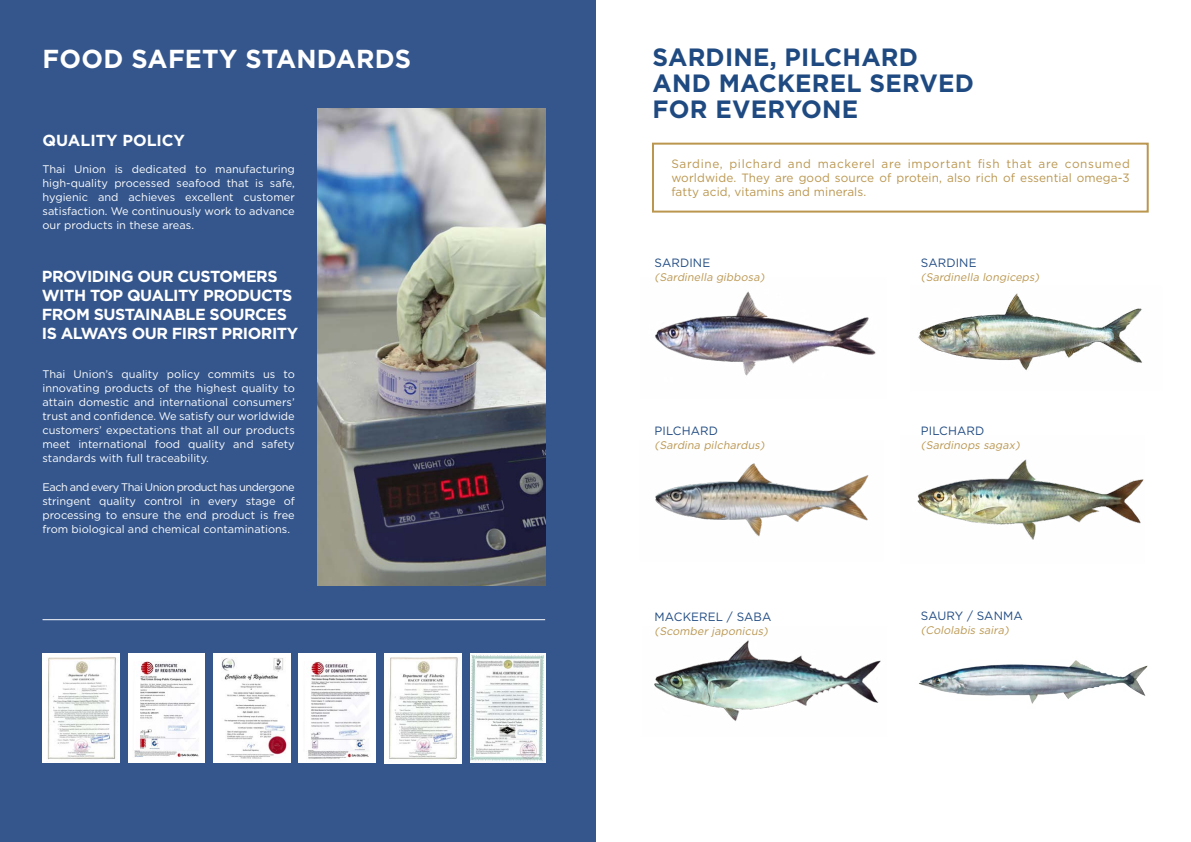
<style>
.page{position:relative;width:1191px;height:842px;background:#fff}
.page>*{position:absolute;margin:0;border:0;box-sizing:border-box;transform-origin:0 0}
.t1{font:700 26px "Gotham";letter-spacing:.01em;color:#fff}
.t2{font:700 25px/26px "Gotham";letter-spacing:.01em;color:#1f4a81}
.t3{font:700 16px/19px "Gotham";letter-spacing:-.03em;color:#fff}
.t4{font:700 16px "Gotham";color:#fff}
.t5{font:12px/14px "Gotham";letter-spacing:.01em;color:#ba964f;text-align:justify}
.t6{font:12px "Gotham";letter-spacing:.01em;color:#1f4a81}
.t7{font:11px/14px "Gotham";color:#fff;text-align:justify}
.t8{font:italic 11px "Gotham";color:#ba964f}
</style>
<div class="page">
<div style="left:0;top:0;width:595px;height:842px;background:#34568c"></div>
<img style="left:470px;top:654px;width:75px;height:109px">
<img style="left:384px;top:654px;width:77px;height:109px">
<img style="left:213px;top:654px;width:77px;height:108px">
<img style="left:299px;top:654px;width:77px;height:109px">
<img style="left:128px;top:654px;width:77px;height:108px">
<img style="left:43px;top:654px;width:77px;height:108px">
<img style="left:655px;top:291px;width:221px;height:85px">
<img style="left:655px;top:463px;width:214px;height:74px">
<img style="left:654px;top:640px;width:227px;height:81px">
<img style="left:918px;top:293px;width:224px;height:78px">
<img style="left:917px;top:459px;width:227px;height:81px">
<img style="left:919px;top:660px;width:229px;height:44px">
<div style="left:652px;top:143px;width:496px;height:70px;border:2px solid #ba964f"></div>
<img style="left:317px;top:109px;width:228px;height:477px">
<hr style="left:43px;top:619px;width:502px;height:1px;background:#fff">
<h1 class="t1" style="left:43px;top:42px;width:370px">FOOD SAFETY STANDARDS</h1>
<h3 class="t4" style="left:43px;top:130px;width:144px">QUALITY POLICY</h3>
<p class="t7" style="left:43px;top:162px;width:254px">Thai Union is dedicated to manufacturing high-quality processed seafood that is safe, hygienic and achieves excellent customer satisfaction. We continuously work to advance our products in these areas.</p>
<h3 class="t3" style="left:42px;top:267px;width:258px">PROVIDING OUR CUSTOMERS<br>WITH TOP QUALITY PRODUCTS<br>FROM SUSTAINABLE SOURCES<br>IS ALWAYS OUR FIRST PRIORITY</h3>
<p class="t7" style="left:43px;top:367px;width:254px">Thai Union’s quality policy commits us to innovating products of the highest quality to attain domestic and international consumers’ trust and confidence. We satisfy our worldwide customers’ expectations that all our products meet international food quality and safety standards with full traceability.</p>
<p class="t7" style="left:43px;top:480px;width:254px">Each and every Thai Union product has undergone stringent quality control in every stage of processing to ensure the end product is free from biological and chemical contaminations.</p>
<h2 class="t2" style="left:652px;top:44px;width:323px">SARDINE, PILCHARD<br>AND MACKEREL SERVED<br>FOR EVERYONE</h2>
<p class="t5" style="left:671px;top:157px;width:460px">Sardine, pilchard and mackerel are important fish that are consumed worldwide. They are good source of protein, also rich of essential omega-3 fatty acid, vitamins and minerals.</p>
<p class="t6" style="left:654px;top:255px;width:57px">SARDINE</p>
<p class="t8" style="left:654px;top:270px;width:114px">(Sardinella gibbosa)</p>
<p class="t6" style="left:921px;top:255px;width:57px">SARDINE</p>
<p class="t8" style="left:921px;top:270px;width:122px">(Sardinella longiceps)</p>
<p class="t6" style="left:654px;top:423px;width:65px">PILCHARD</p>
<p class="t8" style="left:654px;top:438px;width:114px">(Sardina pilchardus)</p>
<p class="t6" style="left:921px;top:423px;width:65px">PILCHARD</p>
<p class="t8" style="left:921px;top:438px;width:103px">(Sardinops sagax)</p>
<p class="t6" style="left:654px;top:609px;width:118px">MACKEREL / SABA</p>
<p class="t8" style="left:654px;top:624px;width:117px">(Scomber japonicus)</p>
<p class="t6" style="left:921px;top:608px;width:103px">SAURY / SANMA</p>
<p class="t8" style="left:921px;top:623px;width:92px">(Cololabis saira)</p>
</div>
